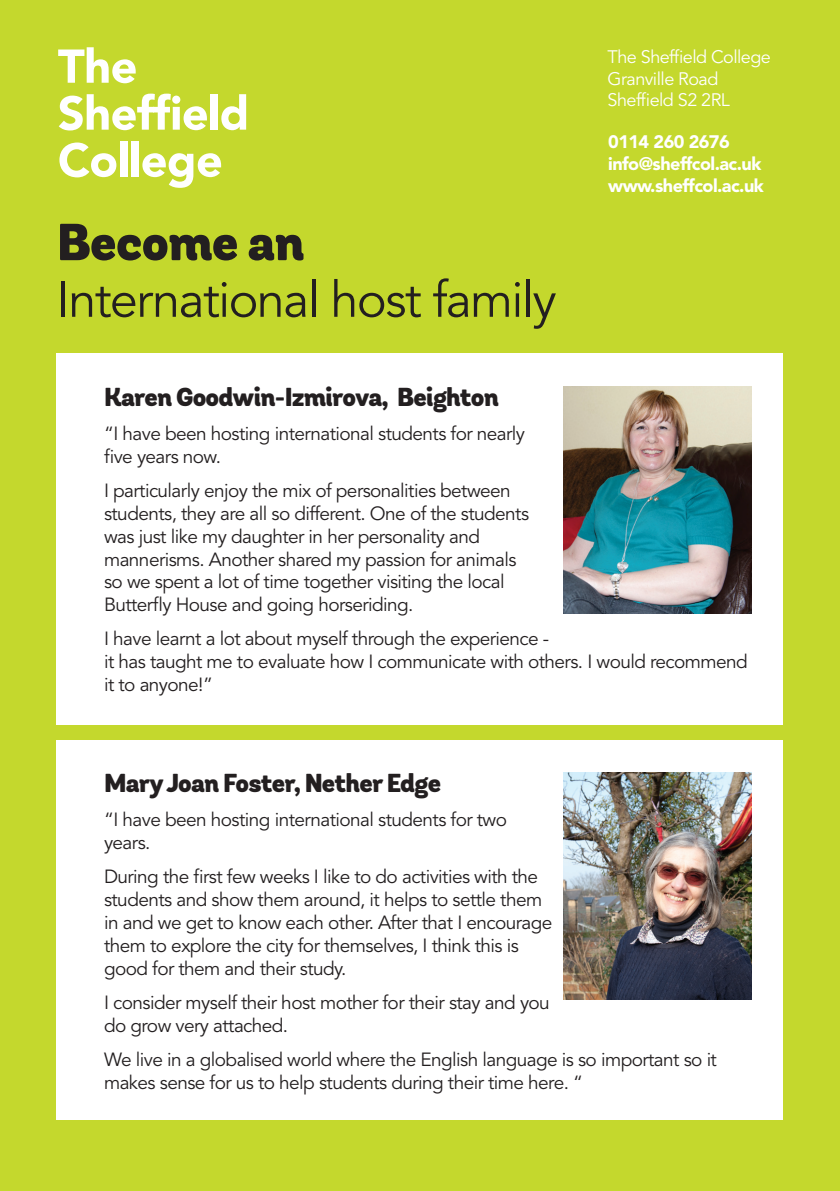
<style>
.page{position:relative;width:840px;height:1191px;background:#fff}
.page>*{position:absolute;margin:0;border:0;box-sizing:border-box;transform-origin:0 0}
.Heading_1{font:900 52px "Andes Rounded";letter-spacing:-.02em;color:#231f20}
.t1{font:50px "Avenir LT Std";letter-spacing:-.03em;color:#231f20}
.Host_name{font:900 26px "Andes Rounded";letter-spacing:-.03em;color:#231f20}
.t2{font:19px/22.8px "Avenir LT Std";letter-spacing:-.03em;color:#231f20}
.t3{font:900 18px "Avenir LT Std";letter-spacing:-.03em;color:#fff}
.t4{font:18px "Avenir LT Std";letter-spacing:-.03em;color:#fff}
</style>
<div class="page">
<div style="left:0;top:0;width:839px;height:1191px;background:#c4d82d"></div>
<div style="left:57px;top:740px;width:725px;height:380px;background:#fff"></div>
<div style="left:57px;top:353px;width:725px;height:372px;background:#fff"></div>
<img style="left:563px;top:386px;width:187px;height:227px">
<img style="left:563px;top:772px;width:187px;height:227px">
<svg style="left:58px;top:47px;width:78px;height:36px"></svg>
<svg style="left:59px;top:94px;width:148px;height:36px"></svg>
<div style="left:210px;top:94px;width:8px;height:36px;background:#fff"></div>
<svg style="left:221px;top:94px;width:25px;height:36px"></svg>
<svg style="left:59px;top:142px;width:57px;height:35px"></svg>
<div style="left:120px;top:141px;width:7px;height:36px;background:#fff"></div>
<div style="left:131px;top:141px;width:8px;height:36px;background:#fff"></div>
<svg style="left:142px;top:153px;width:79px;height:35px"></svg>
<p class="Heading_1" style="left:57px;top:208px;width:249px">Become an</p>
<p class="t1" style="left:57px;top:270px;width:501px">International host family</p>
<p class="t4" style="left:607px;top:46px;width:165px">The Sheffield College</p>
<p class="t4" style="left:607px;top:68px;width:112px">Granville Road</p>
<p class="t4" style="left:607px;top:90px;width:124px">Sheffield S2 2RL</p>
<p class="t3" style="left:608px;top:131px;width:123px">0114 260 2676</p>
<p class="t3" style="left:608px;top:153px;width:154px">info@sheffcol.ac.uk</p>
<p class="t3" style="left:608px;top:174px;width:157px">www.sheffcol.ac.uk</p>
<p class="Host_name" style="left:104px;top:380px;width:396px">Karen Goodwin-Izmirova, Beighton</p>
<p class="t2" style="left:104px;top:423px;width:422px">“I have been hosting international students for nearly five years now.</p>
<p class="t2" style="left:104px;top:480px;width:426px">I particularly enjoy the mix of personalities between students, they are all so different. One of the students was just like my daughter in her personality and mannerisms. Another shared my passion for animals so we spent a lot of time together visiting the local Butterfly House and going horseriding.</p>
<p class="t2" style="left:104px;top:628px;width:644px">I have learnt a lot about myself through the experience -<br>it has taught me to evaluate how I communicate with others. I would recommend it to anyone!”</p>
<p class="Host_name" style="left:104px;top:766px;width:338px">Mary Joan Foster, Nether Edge</p>
<p class="t2" style="left:104px;top:809px;width:404px">“I have been hosting international students for two years.</p>
<p class="t2" style="left:104px;top:866px;width:450px">During the first few weeks I like to do activities with the students and show them around, it helps to settle them in and we get to know each other. After that I encourage them to explore the city for themselves, I think this is good for them and their study.</p>
<p class="t2" style="left:104px;top:991px;width:447px">I consider myself their host mother for their stay and you do grow very attached.</p>
<p class="t2" style="left:104px;top:1048px;width:614px">We live in a globalised world where the English language is so important so it makes sense for us to help students during their time here. “</p>
</div>
